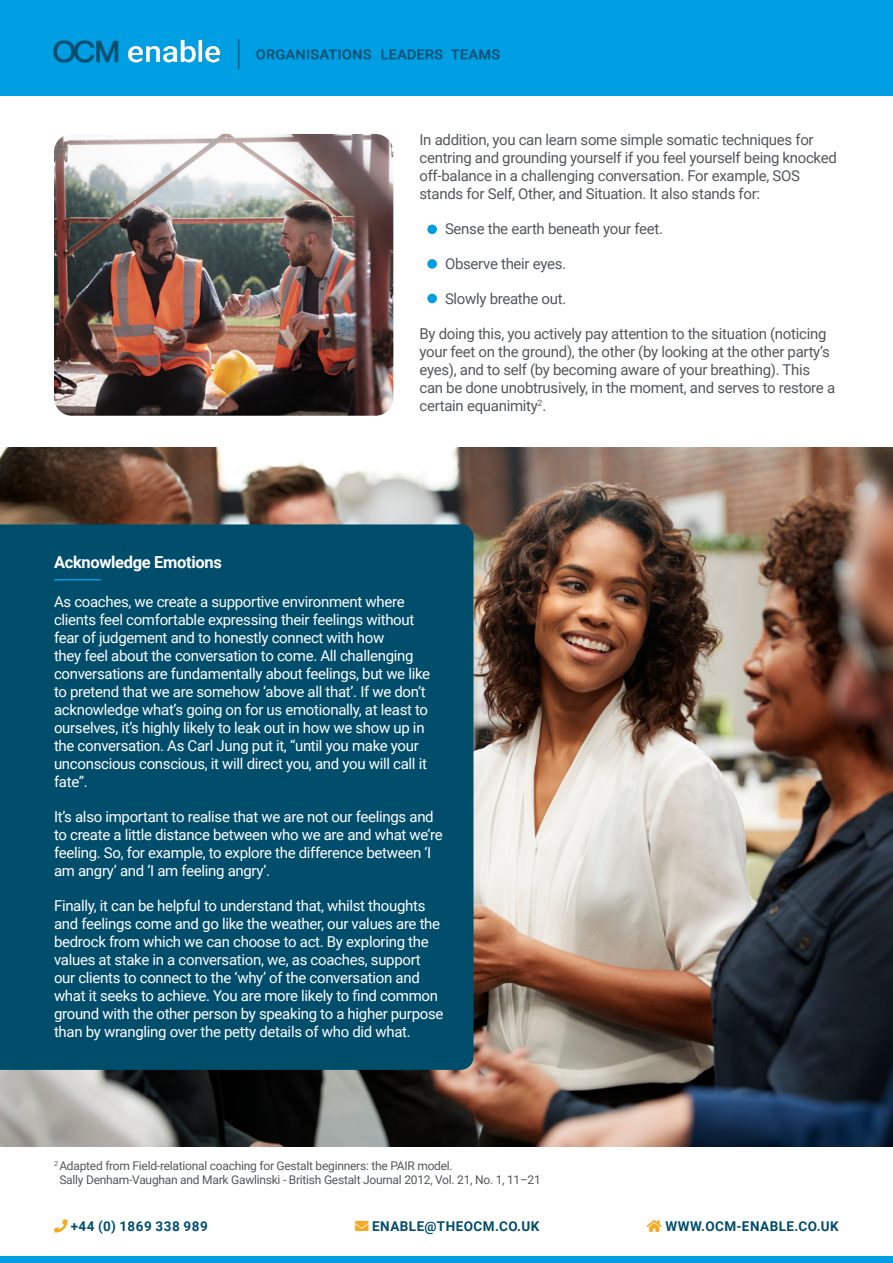
<style>
.page{position:relative;width:893px;height:1263px;background:#fff}
.page>*{position:absolute;margin:0;border:0;box-sizing:border-box;transform-origin:0 0}
.t1{font:700 16.5px "Roboto";letter-spacing:-.02em;color:#fff}
.t2{font:15px/18px "Roboto";letter-spacing:-.02em;color:#fff}
.t3{font:15px/18px "Roboto";letter-spacing:-.02em;color:#54575a}
.t4{font:700 13.5px "Roboto";letter-spacing:.035em;color:#004d6c}
.t5{font:12px/14.4px "Roboto";letter-spacing:-.02em;color:#54575a}
.s1{color:#f7a823}
</style>
<div class="page">
<img style="left:0;top:448px;width:893px;height:699px">
<div style="left:0;top:0;width:893px;height:96px;background:#009fe3"></div>
<img style="left:53px;top:38px;width:447px;height:32px">
<div style="left:0;top:1256px;width:893px;height:7px;background:#009fe3"></div>
<img style="left:54px;top:134px;width:339px;height:282px">
<div style="left:427px;top:225px;width:10px;height:9px;background:#009fe3;border-radius:50%"></div>
<div style="left:427px;top:259px;width:10px;height:10px;background:#009fe3;border-radius:50%"></div>
<div style="left:427px;top:294px;width:10px;height:9px;background:#009fe3;border-radius:50%"></div>
<div style="left:0;top:524px;width:473px;height:546px;background:#004d6c"></div>
<hr style="left:55px;top:579px;width:45px;height:1px;background:#009fe3">
<p class="t3" style="left:419px;top:130px;width:419px">In addition, you can learn some simple somatic techniques for centring and grounding yourself if you feel yourself being knocked off-balance in a challenging conversation. For example, SOS stands for Self, Other, and Situation. It also stands for:</p>
<p class="t3" style="left:445px;top:219px;width:219px">Sense the earth beneath your feet.</p>
<p class="t3" style="left:445px;top:254px;width:123px">Observe their eyes.</p>
<p class="t3" style="left:445px;top:289px;width:123px">Slowly breathe out.</p>
<p class="t3" style="left:419px;top:324px;width:417px">By doing this, you actively pay attention to the situation (noticing your feet on the ground), the other (by looking at the other party’s eyes), and to self (by becoming aware of your breathing). This can be done unobtrusively, in the moment, and serves to restore a certain equanimity<sup>2</sup>.</p>
<p class="t1" style="left:54px;top:551px;width:169px">Acknowledge Emotions</p>
<p class="t2" style="left:54px;top:592px;width:378px">As coaches, we create a supportive environment where clients feel comfortable expressing their feelings without fear of judgement and to honestly connect with how<br>they feel about the conversation to come. All challenging conversations are fundamentally about feelings, but we like to pretend that we are somehow ‘above all that’. If we don’t acknowledge what’s going on for us emotionally, at least to ourselves, it’s highly likely to leak out in how we show up in the conversation. As Carl Jung put it, “until you make your unconscious conscious, it will direct you, and you will call it fate”.</p>
<p class="t2" style="left:54px;top:807px;width:390px">It’s also important to realise that we are not our feelings and to create a little distance between who we are and what we’re feeling. So, for example, to explore the difference between ‘I am angry’ and ‘I am feeling angry’.</p>
<p class="t2" style="left:54px;top:896px;width:391px">Finally, it can be helpful to understand that, whilst thoughts and feelings come and go like the weather, our values are the bedrock from which we can choose to act. By exploring the values at stake in a conversation, we, as coaches, support our clients to connect to the ‘why’ of the conversation and what it seeks to achieve. You are more likely to find common ground with the other person by speaking to a higher purpose than by wrangling over the petty details of who did what.</p>
<p class="t5" style="left:59px;top:1158px;width:483px;text-indent:-5px"><sup>2</sup> Adapted from Field-relational coaching for Gestalt beginners: the PAIR model.<br>Sally Denham-Vaughan and Mark Gawlinski - British Gestalt Journal 2012, Vol. 21, No. 1, 11–21</p>
<p class="t4" style="left:54px;top:1216px;width:155px"><span class="s1">★</span> +44 (0) 1869 338 989</p>
<p class="t4" style="left:372px;top:1216px;width:169px">ENABLE@THEOCM.CO.UK</p>
<p class="t4" style="left:647px;top:1216px;width:194px"><span class="s1">★</span> WWW.OCM-ENABLE.CO.UK</p>
</div>
